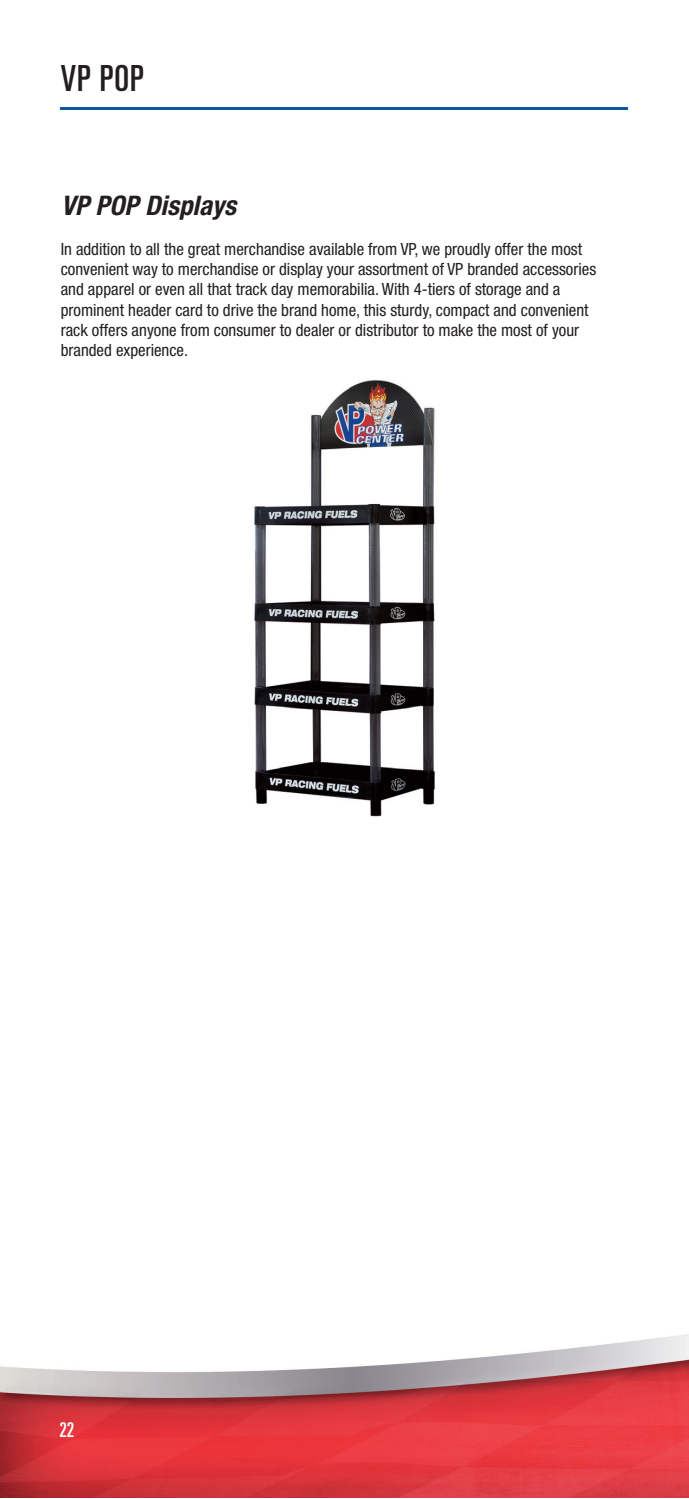
<style>
.page{position:relative;width:689px;height:1499px;background:#fff}
.page>*{position:absolute;margin:0;border:0;box-sizing:border-box;transform-origin:0 0}
.t1{font:ultra-condensed 36px "Univers";color:#231f20}
.t2{font:italic 700 condensed 27px "Helvetica Neue LT Std";color:#231f20}
.t3{font:ultra-condensed 20.25px "Univers";color:#fff}
.t4{font:condensed 16.88px/20.2px "Helvetica Neue LT Std";color:#231f20}
</style>
<div class="page">
<img style="left:0;top:1334px;width:688px;height:163px">
<hr style="left:61px;top:108px;width:567px;height:2px;background:#0b58a1">
<img style="left:254px;top:379px;width:181px;height:437px">
<h1 class="t1" style="left:61px;top:65px;width:85px">VP POP</h1>
<h2 class="t2" style="left:61px;top:195px;width:176px">VP POP Displays</h2>
<p class="t4" style="left:61px;top:240px;width:537px">In addition to all the great merchandise available from VP, we proudly offer the most convenient way to merchandise or display your assortment of VP branded accessories and apparel or even all that track day memorabilia. With 4-tiers of storage and a prominent header card to drive the brand home, this sturdy, compact and convenient rack offers anyone from consumer to dealer or distributor to make the most of your branded experience.</p>
<p class="t3" style="left:59px;top:1422px;width:17px">22</p>
</div>
